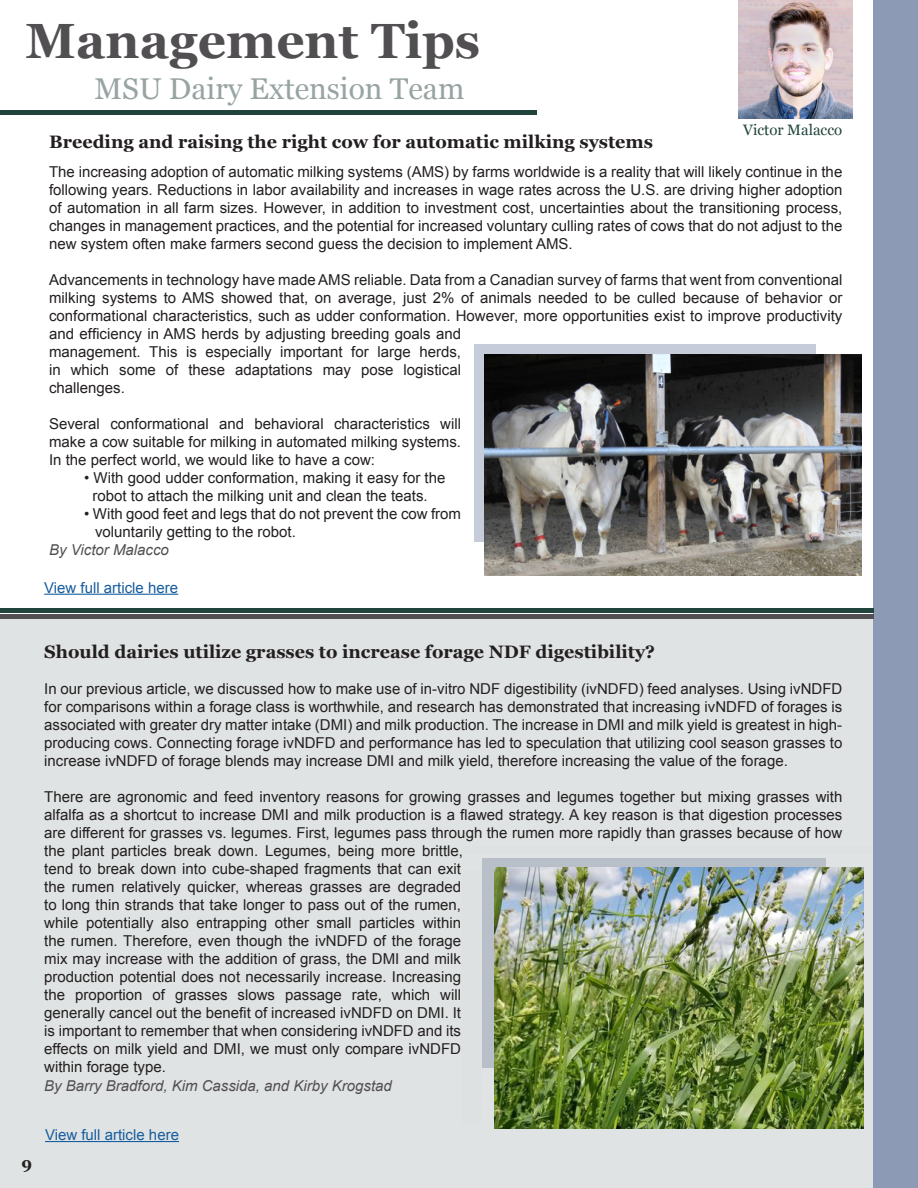
<style>
.page{position:relative;width:918px;height:1188px;background:#fff}
.page>*{position:absolute;margin:0;border:0;box-sizing:border-box;transform-origin:0 0}
.t1{font:700 49.5px "Georgia";color:#524f53}
.t2{font:30px "Georgia";color:#98a3a3}
.t3{font:700 18px "Georgia";color:#231f20}
.t4{font:700 16.5px "Georgia";color:#231f20}
.t5{font:15px/18px "Arial";color:#231f20}
.t6{font:italic 15px "Arial";color:#524f53}
.t7{font:15px "Arial";color:#175d9e}
.t8{font:15px "Georgia";color:#20443b}
</style>
<div class="page">
<div style="left:474px;top:344px;width:342px;height:198px;background:#c6ccda"></div>
<div style="left:873px;top:0;width:45px;height:1188px;background:#8d9ab6"></div>
<hr style="left:0;top:110px;width:537px;height:4px;background:#20443b">
<div style="left:0;top:615px;width:873px;height:573px;background:#e0e3e3"></div>
<hr style="left:0;top:609px;width:873px;height:4px;background:#20443b">
<div style="left:0;top:614px;width:873px;height:5px;background:#524f53"></div>
<img style="left:484px;top:354px;width:378px;height:221px">
<hr style="left:45px;top:1141px;width:134px;height:1px;background:#175d9e">
<div style="left:463px;top:846px;width:416px;height:8px;background:#dee1e1"></div>
<img style="left:739px;top:0;width:114px;height:118px">
<img style="left:495px;top:868px;width:369px;height:260px">
<hr style="left:44px;top:594px;width:134px;height:1px;background:#175d9e">
<p class="t1" style="left:25px;top:3px;width:457px">Management Tips</p>
<p class="t2" style="left:94px;top:67px;width:372px">MSU Dairy Extension Team</p>
<p class="t3" style="left:49px;top:128px;width:605px">Breeding and raising the right cow for automatic milking systems</p>
<p class="t5" style="left:49px;top:162px;width:795px;text-align:justify">The increasing adoption of automatic milking systems (AMS) by farms worldwide is a reality that will likely continue in the following years. Reductions in labor availability and increases in wage rates across the U.S. are driving higher adoption of automation in all farm sizes. However, in addition to investment cost, uncertainties about the transitioning process, changes in management practices, and the potential for increased voluntary culling rates of cows that do not adjust to the new system often make farmers second guess the decision to implement AMS.</p>
<p class="t5" style="left:49px;top:270px;width:795px">Advancements in technology have made AMS reliable. Data from a Canadian survey of farms that went from conventional milking systems to AMS showed that, on average, just 2% of animals needed to be culled because of behavior or conformational characteristics, such as udder conformation. However, more opportunities exist to improve productivity and efficiency in AMS herds by adjusting breeding goals and<br>management. This is especially important for large herds,<br>in which some of these adaptations may pose logistical<br>challenges.</p>
<p class="t5" style="left:49px;top:414px;width:413px;text-align:justify">Several conformational and behavioral characteristics will make a cow suitable for milking in automated milking systems.<br>In the perfect world, we would like to have a cow:</p>
<p class="t5" style="left:93px;top:468px;width:354px;text-indent:-8px">• With good udder conformation, making it easy for the robot to attach the milking unit and clean the teats.</p>
<p class="t5" style="left:95px;top:504px;width:368px;text-indent:-11px">• With good feet and legs that do not prevent the cow from voluntarily getting to the robot.</p>
<p class="t6" style="left:49px;top:540px;width:121px">By Victor Malacco</p>
<p class="t8" style="left:743px;top:119px;width:101px">Victor Malacco</p>
<p class="t7" style="left:44px;top:578px;width:135px">View full article here</p>
<p class="t4" style="left:21px;top:1151px;width:12px">9</p>
<p class="t3" style="left:44px;top:638px;width:612px">Should dairies utilize grasses to increase forage NDF digestibility?</p>
<p class="t5" style="left:44px;top:679px;width:800px;text-align:justify">In our previous article, we discussed how to make use of in-vitro NDF digestibility (ivNDFD) feed analyses. Using ivNDFD for comparisons within a forage class is worthwhile, and research has demonstrated that increasing ivNDFD of forages is associated with greater dry matter intake (DMI) and milk production. The increase in DMI and milk yield is greatest in high&shy;producing cows. Connecting forage ivNDFD and performance has led to speculation that utilizing cool season grasses to increase ivNDFD of forage blends may increase DMI and milk yield, therefore increasing the value of the forage.</p>
<p class="t5" style="left:44px;top:787px;width:800px">There are agronomic and feed inventory reasons for growing grasses and legumes together but mixing grasses with alfalfa as a shortcut to increase DMI and milk production is a flawed strategy. A key reason is that digestion processes are different for grasses vs. legumes. First, legumes pass through the rumen more rapidly than grasses because of how the plant particles break down. Legumes, being more brittle,<br>tend to break down into cube-shaped fragments that can exit<br>the rumen relatively quicker, whereas grasses are degraded<br>to long thin strands that take longer to pass out of the rumen,<br>while potentially also entrapping other small particles within<br>the rumen. Therefore, even though the ivNDFD of the forage<br>mix may increase with the addition of grass, the DMI and milk<br>production potential does not necessarily increase. Increasing<br>the proportion of grasses slows passage rate, which will<br>generally cancel out the benefit of increased ivNDFD on DMI. It<br>is important to remember that when considering ivNDFD and its<br>effects on milk yield and DMI, we must only compare ivNDFD<br>within forage type.</p>
<p class="t6" style="left:44px;top:1076px;width:349px">By Barry Bradford, Kim Cassida, and Kirby Krogstad</p>
<p class="t7" style="left:45px;top:1125px;width:135px">View full article here</p>
</div>
